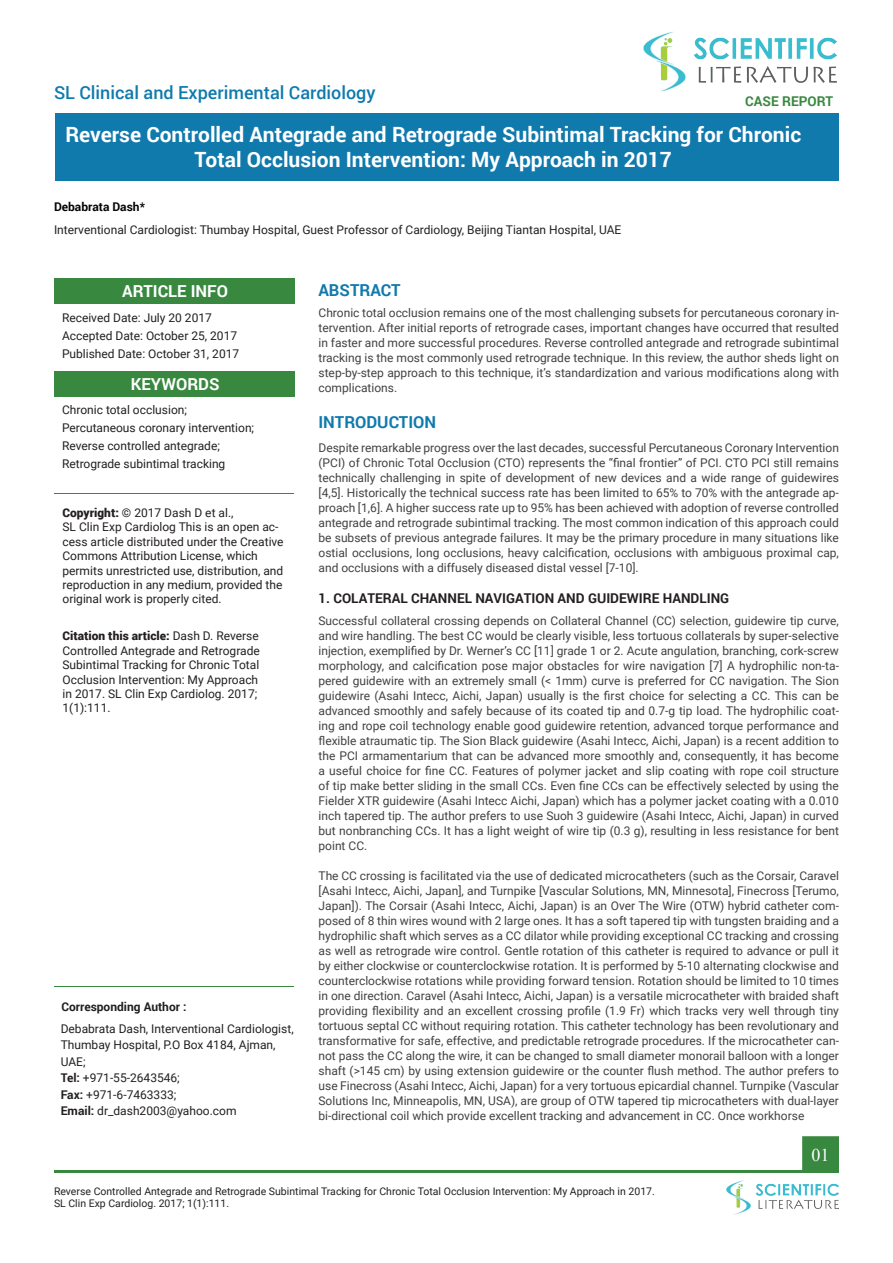
<style>
.page{position:relative;width:893px;height:1263px;background:#fff}
.page>*{position:absolute;margin:0;border:0;box-sizing:border-box;transform-origin:0 0}
.t1{font:700 21px/25.2px "Roboto";color:#fff;text-align:center}
.t2{font:500 18px "Roboto";color:#0f7aad}
.t3{font:18px "Times New Roman";color:#fff}
.t4{font:700 16.5px "Roboto";color:#117aad}
.t5{font:700 16.5px "Roboto";color:#fff}
.t6{font:700 13.5px "Roboto";color:#231f20}
.t7{font:700 13.5px "Roboto";color:#38883f}
.t8{font:12px/15px "Roboto";color:#404142;text-align:justify}
.t9{font:12px/14.4px "Roboto";color:#231f20}
.t10{font:700 12px "Roboto";color:#231f20}
.t11{font:700 12px "Roboto";color:#040503}
.t12{font:10.5px/12.6px "Roboto";color:#231f20}
.s1{font-weight:900}
.s2{font-weight:700}
</style>
<div class="page">
<img style="left:643px;top:32px;width:193px;height:58px">
<img style="left:727px;top:1180px;width:112px;height:35px">
<div style="left:54px;top:1170px;width:785px;height:3px;background:#a9cf3a;border:2px solid #38883f"></div>
<div style="left:803px;top:1137px;width:35px;height:35px;background:#38883f"></div>
<div style="left:802px;top:1136px;width:37px;height:37px;border:2px solid #38883f"></div>
<div style="left:54px;top:278px;width:241px;height:26px;background:#38883f"></div>
<div style="left:54px;top:371px;width:241px;height:26px;background:#38883f"></div>
<hr style="left:55px;top:493px;width:239px;height:1px;background:#38883f">
<hr style="left:54px;top:986px;width:239px;height:1px;background:#38883f">
<div style="left:55px;top:113px;width:783px;height:68px;background:#117aad"></div>
<h2 class="t2" style="left:54px;top:80px;width:323px">SL Clinical and Experimental Cardiology</h2>
<p class="t7" style="left:745px;top:92px;width:90px">Case Report</p>
<h1 class="t1" style="left:65px;top:121px;width:737px">Reverse Controlled Antegrade and Retrograde Subintimal Tracking for Chronic<br>Total Occlusion Intervention: My Approach in 2017</h1>
<p class="t11" style="left:54px;top:199px;width:93px">Debabrata Dash*</p>
<p class="t9" style="left:54px;top:222px;width:569px">Interventional Cardiologist: Thumbay Hospital, Guest Professor of Cardiology, Beijing Tiantan Hospital, UAE</p>
<h3 class="t5" style="left:122px;top:280px;width:106px">ARTICLE INFO</h3>
<p class="t9" style="left:62px;top:308px;width:179px;line-height:18px">Received Date: July 20 2017<br>Accepted Date: October 25, 2017<br>Published Date: October 31, 2017</p>
<h3 class="t5" style="left:131px;top:373px;width:90px">KEywords</h3>
<p class="t9" style="left:62px;top:401px;width:194px;line-height:18px">Chronic total occlusion;<br>Percutaneous coronary intervention;<br>Reverse controlled antegrade;<br>Retrograde subintimal tracking</p>
<p class="t9" style="left:63px;top:505px;width:223px"><span class="s1">Copyright:</span> © 2017 Dash D et al.,<br>SL Clin Exp Cardiolog This is an open ac&shy;cess article distributed under the Creative Commons Attribution License, which permits unrestricted use, distribution, and reproduction in any medium, provided the original work is properly cited.</p>
<p class="t9" style="left:63px;top:628px;width:199px"><span class="s1">Citation this article:</span> Dash D. Reverse Controlled Antegrade and Retrograde Subintimal Tracking for Chronic Total Occlusion Intervention: My Approach in 2017. SL Clin Exp Cardiolog. 2017; 1(1):111.</p>
<p class="t10" style="left:62px;top:998px;width:126px">Corresponding Author :</p>
<p class="t9" style="left:61px;top:1020px;width:234px;line-height:16.5px">Debabrata Dash, Interventional Cardiologist,<br>Thumbay Hospital, P.O Box 4184, Ajman,<br>UAE;<br><span class="s2">Tel:</span> +971-55-2643546;<br><span class="s2">Fax:</span> +971-6-7463333;<br><span class="s2">Email:</span> dr_dash2003@yahoo.com</p>
<h3 class="t4" style="left:318px;top:279px;width:84px">Abstract</h3>
<p class="t8" style="left:318px;top:304px;width:522px">Chronic total occlusion remains one of the most challenging subsets for percutaneous coronary in&shy;tervention. After initial reports of retrograde cases, important changes have occurred that resulted in faster and more successful procedures. Reverse controlled antegrade and retrograde subintimal tracking is the most commonly used retrograde technique. In this review, the author sheds light on step-by-step approach to this technique, it’s standardization and various modifications along with complications.</p>
<h3 class="t4" style="left:318px;top:410px;width:119px">Introduction</h3>
<p class="t8" style="left:318px;top:440px;width:522px">Despite remarkable progress over the last decades, successful Percutaneous Coronary Intervention (PCI) of Chronic Total Occlusion (CTO) represents the “final frontier” of PCI. CTO PCI still remains technically challenging in spite of development of new devices and a wide range of guidewires [4,5]. Historically the technical success rate has been limited to 65% to 70% with the antegrade ap&shy;proach [1,6]. A higher success rate up to 95% has been achieved with adoption of reverse controlled antegrade and retrograde subintimal tracking. The most common indication of this approach could be subsets of previous antegrade failures. It may be the primary procedure in many situations like ostial occlusions, long occlusions, heavy calcification, occlusions with ambiguous proximal cap, and occlusions with a diffusely diseased distal vessel [7-10].</p>
<p class="t6" style="left:318px;top:589px;width:412px">1. Colateral channel navigation and guidewire handling</p>
<p class="t8" style="left:318px;top:613px;width:522px">Successful collateral crossing depends on Collateral Channel (CC) selection, guidewire tip curve, and wire handling. The best CC would be clearly visible, less tortuous collaterals by super-selective injection, exemplified by Dr. Werner’s CC [11] grade 1 or 2. Acute angulation, branching, cork-screw morphology, and calcification pose major obstacles for wire navigation [7] A hydrophilic non-ta&shy;pered guidewire with an extremely small (&lt; 1mm) curve is preferred for CC navigation. The Sion guidewire (Asahi Intecc, Aichi, Japan) usually is the first choice for selecting a CC. This can be advanced smoothly and safely because of its coated tip and 0.7-g tip load. The hydrophilic coat&shy;ing and rope coil technology enable good guidewire retention, advanced torque performance and flexible atraumatic tip. The Sion Black guidewire (Asahi Intecc, Aichi, Japan) is a recent addition to the PCI armamentarium that can be advanced more smoothly and, consequently, it has become a useful choice for fine CC. Features of polymer jacket and slip coating with rope coil structure of tip make better sliding in the small CCs. Even fine CCs can be effectively selected by using the Fielder XTR guidewire (Asahi Intecc Aichi, Japan) which has a polymer jacket coating with a 0.010 inch tapered tip. The author prefers to use Suoh 3 guidewire (Asahi Intecc, Aichi, Japan) in curved but nonbranching CCs. It has a light weight of wire tip (0.3 g), resulting in less resistance for bent point CC.</p>
<p class="t8" style="left:318px;top:868px;width:522px">The CC crossing is facilitated via the use of dedicated microcatheters (such as the Corsair, Caravel [Asahi Intecc, Aichi, Japan], and Turnpike [Vascular Solutions, MN, Minnesota], Finecross [Terumo, Japan]). The Corsair (Asahi Intecc, Aichi, Japan) is an Over The Wire (OTW) hybrid catheter com&shy;posed of 8 thin wires wound with 2 large ones. It has a soft tapered tip with tungsten braiding and a hydrophilic shaft which serves as a CC dilator while providing exceptional CC tracking and crossing as well as retrograde wire control. Gentle rotation of this catheter is required to advance or pull it by either clockwise or counterclockwise rotation. It is performed by 5-10 alternating clockwise and counterclockwise rotations while providing forward tension. Rotation should be limited to 10 times in one direction. Caravel (Asahi Intecc, Aichi, Japan) is a versatile microcatheter with braided shaft providing flexibility and an excellent crossing profile (1.9 Fr) which tracks very well through tiny tortuous septal CC without requiring rotation. This catheter technology has been revolutionary and transformative for safe, effective, and predictable retrograde procedures. If the microcatheter can&shy;not pass the CC along the wire, it can be changed to small diameter monorail balloon with a longer shaft (&gt;145 cm) by using extension guidewire or the counter flush method. The author prefers to use Finecross (Asahi Intecc, Aichi, Japan) for a very tortuous epicardial channel. Turnpike (Vascular Solutions Inc, Minneapolis, MN, USA), are group of OTW tapered tip microcatheters with dual-layer bi-directional coil which provide excellent tracking and advancement in CC. Once workhorse</p>
<h2 class="t3" style="left:812px;top:1142px;width:19px">01</h2>
<p class="t12" style="left:54px;top:1184px;width:602px">Reverse Controlled Antegrade and Retrograde Subintimal Tracking for Chronic Total Occlusion Intervention: My Approach in 2017.<br>SL Clin Exp Cardiolog. 2017; 1(1):111.</p>
</div>
